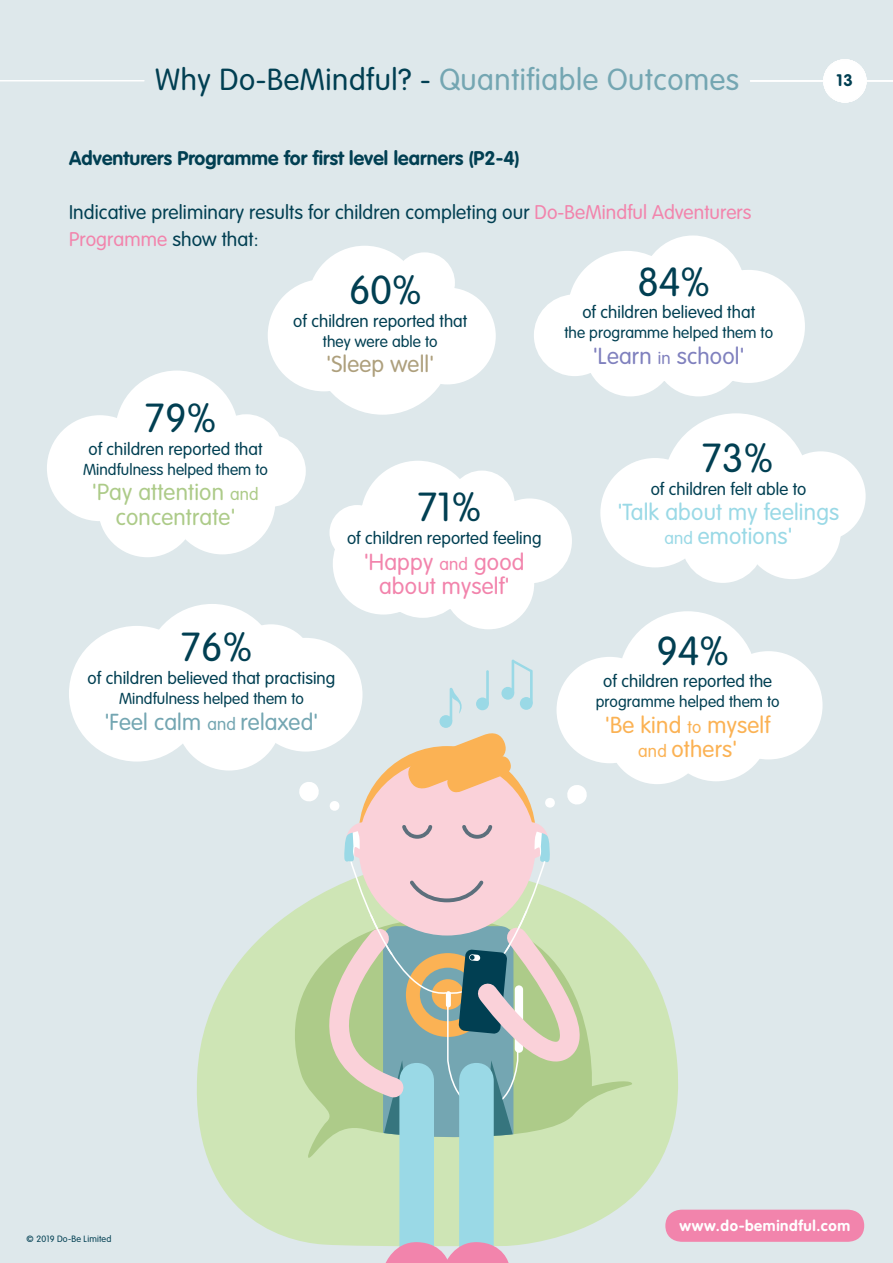
<style>
.page{position:relative;width:893px;height:1263px;background:#fff}
.page>*{position:absolute;margin:0;border:0;box-sizing:border-box;transform-origin:0 0}
.t1{font:300 39.9px "VAG Rounded";letter-spacing:.005em;color:#013f52}
.t2{font:300 30px "VAG Rounded";letter-spacing:.02em;color:#74a6b2}
.t3{font:300 22.8px/24.2px "VAG Rounded";letter-spacing:.01em;color:#9ad9e6;text-align:center}
.t4{font:300 22.8px/24.2px "VAG Rounded";letter-spacing:.01em;color:#adcb89;text-align:center}
.t5{font:300 22.8px/24.2px "VAG Rounded";letter-spacing:.01em;color:#fbb254;text-align:center}
.t6{font:300 22.8px/24.2px "VAG Rounded";letter-spacing:.01em;color:#f284ac;text-align:center}
.t7{font:300 22.8px "VAG Rounded";letter-spacing:.01em;color:#74a6b2}
.t8{font:300 22.8px "VAG Rounded";letter-spacing:.01em;color:#8081be}
.t9{font:300 22.8px "VAG Rounded";letter-spacing:.01em;color:#aea07d}
.t10{font:300 19.5px/27px "VAG Rounded";letter-spacing:.005em;color:#013f52}
.t11{font:700 19.5px "VAG Rounded";letter-spacing:.005em;color:#013f52}
.t12{font:300 17.1px "VAG Rounded";letter-spacing:.005em;color:#013f52}
.t13{font:700 16.5px "VAG Rounded";color:#013f52}
.t14{font:300 15.6px "VAG Rounded";letter-spacing:.005em;color:#013f52}
.t15{font:700 15px "VAG Rounded";letter-spacing:.04em;color:#fff}
.t16{font:300 9px "VAG Rounded";letter-spacing:.02em;color:#013f52}
.s1{color:#013f52}
.s2{color:#f284ac}
.s3{font-size:17.1px}
</style>
<div class="page">
<div style="left:1px;top:0;width:892px;height:1263px;background:#dee8eb"></div>
<hr style="left:0;top:80px;width:144px;height:1px;background:#fff">
<div style="left:308px;top:246px;width:114px;height:114px;background:#fff;border-radius:50%"></div>
<div style="left:399px;top:287px;width:97px;height:97px;background:#fff;border-radius:50%"></div>
<div style="left:268px;top:279px;width:112px;height:112px;background:#fff;border-radius:50%"></div>
<div style="left:312px;top:274px;width:141px;height:141px;background:#fff;border-radius:50%"></div>
<div style="left:394px;top:252px;width:61px;height:61px;background:#fff;border-radius:50%"></div>
<div style="left:665px;top:415px;width:142px;height:142px;background:#fff;border-radius:50%"></div>
<div style="left:683px;top:502px;width:79px;height:79px;background:#fff;border-radius:50%"></div>
<div style="left:681px;top:500px;width:83px;height:83px;border:4px solid #fff;border-radius:50%"></div>
<div style="left:778px;top:453px;width:85px;height:86px;background:#fff;border-radius:50%"></div>
<div style="left:776px;top:451px;width:90px;height:90px;border:4px solid #fff;border-radius:50%"></div>
<div style="left:602px;top:460px;width:106px;height:105px;background:#fff;border-radius:50%"></div>
<div style="left:600px;top:458px;width:110px;height:109px;border:4px solid #fff;border-radius:50%"></div>
<div style="left:746px;top:484px;width:93px;height:93px;background:#fff;border-radius:50%"></div>
<div style="left:743px;top:482px;width:98px;height:97px;border:4px solid #fff;border-radius:50%"></div>
<div style="left:122px;top:377px;width:110px;height:110px;background:#fff;border-radius:50%"></div>
<div style="left:115px;top:371px;width:123px;height:123px;border:13px solid #fff;border-radius:50%"></div>
<div style="left:217px;top:421px;width:59px;height:59px;background:#fff;border-radius:50%"></div>
<div style="left:210px;top:414px;width:72px;height:72px;border:13px solid #fff;border-radius:50%"></div>
<div style="left:240px;top:442px;width:59px;height:58px;background:#fff;border-radius:50%"></div>
<div style="left:234px;top:435px;width:72px;height:72px;border:13px solid #fff;border-radius:50%"></div>
<div style="left:105px;top:465px;width:85px;height:86px;background:#fff;border-radius:50%"></div>
<div style="left:98px;top:459px;width:99px;height:98px;border:13px solid #fff;border-radius:50%"></div>
<div style="left:53px;top:422px;width:93px;height:93px;background:#fff;border-radius:50%"></div>
<div style="left:47px;top:415px;width:106px;height:106px;border:13px solid #fff;border-radius:50%"></div>
<div style="left:176px;top:455px;width:93px;height:93px;background:#fff;border-radius:50%"></div>
<div style="left:169px;top:448px;width:106px;height:106px;border:13px solid #fff;border-radius:50%"></div>
<div style="left:621px;top:614px;width:133px;height:133px;background:#fff;border-radius:50%"></div>
<div style="left:559px;top:660px;width:101px;height:100px;background:#fff;border-radius:50%"></div>
<div style="left:556px;top:657px;width:107px;height:106px;border:6px solid #fff;border-radius:50%"></div>
<div style="left:717px;top:654px;width:103px;height:103px;background:#fff;border-radius:50%"></div>
<div style="left:714px;top:651px;width:108px;height:108px;border:6px solid #fff;border-radius:50%"></div>
<div style="left:666px;top:678px;width:100px;height:100px;background:#fff;border-radius:50%"></div>
<div style="left:663px;top:675px;width:106px;height:106px;border:6px solid #fff;border-radius:50%"></div>
<div style="left:611px;top:688px;width:93px;height:93px;background:#fff;border-radius:50%"></div>
<div style="left:608px;top:685px;width:99px;height:99px;border:6px solid #fff;border-radius:50%"></div>
<svg style="left:329px;top:461px;width:243px;height:168px"></svg>
<svg style="left:299px;top:782px;width:20px;height:20px"></svg>
<svg style="left:330px;top:801px;width:10px;height:10px"></svg>
<svg style="left:567px;top:785px;width:20px;height:20px"></svg>
<svg style="left:545px;top:798px;width:10px;height:10px"></svg>
<svg style="left:534px;top:235px;width:271px;height:162px"></svg>
<svg style="left:197px;top:929px;width:495px;height:306px;fill:#cee5b5"></svg>
<svg style="left:270px;top:910px;width:363px;height:260px;background:#cee4b7"></svg>
<div style="left:359px;top:746px;width:177px;height:177px;background:#fbb254;border-radius:50%"></div>
<div style="left:359px;top:758px;width:176px;height:177px;background:#fad1d9;border-radius:50%"></div>
<svg style="left:406px;top:733px;width:106px;height:60px"></svg>
<svg style="left:280px;top:822px;width:313px;height:441px"></svg>
<div style="left:501px;top:687px;width:13px;height:13px;background:#9ad9e6;border-radius:50%"></div>
<hr style="left:512px;top:660px;width:2px;height:34px;background:#9ad9e6">
<div style="left:520px;top:697px;width:13px;height:13px;background:#9ad9e6;border-radius:50%"></div>
<hr style="left:530px;top:670px;width:3px;height:34px;background:#9ad9e6">
<div style="left:476px;top:697px;width:13px;height:13px;background:#9ad9e6;border-radius:50%"></div>
<hr style="left:486px;top:670px;width:3px;height:35px;background:#9ad9e6">
<div style="left:439px;top:715px;width:13px;height:13px;background:#9ad9e6;border-radius:50%"></div>
<hr style="left:450px;top:688px;width:2px;height:34px;background:#9ad9e6">
<svg style="left:452px;top:688px;width:10px;height:26px"></svg>
<svg style="left:514px;top:660px;width:17px;height:12px"></svg>
<div style="left:144px;top:604px;width:136px;height:136px;background:#fff;border-radius:50%"></div>
<div style="left:69px;top:626px;width:136px;height:135px;background:#fff;border-radius:50%"></div>
<div style="left:227px;top:624px;width:88px;height:88px;background:#fff;border-radius:50%"></div>
<div style="left:249px;top:638px;width:113px;height:113px;background:#fff;border-radius:50%"></div>
<div style="left:176px;top:665px;width:106px;height:105px;background:#fff;border-radius:50%"></div>
<div style="left:823px;top:59px;width:44px;height:44px;border:2px solid #fff;border-radius:50%"></div>
<hr style="left:751px;top:80px;width:142px;height:1px;background:#fff">
<div style="left:824px;top:60px;width:42px;height:42px;background:#fff;border-radius:50%"></div>
<div style="left:823px;top:59px;width:43px;height:44px;border:2px solid #fff;border-radius:50%"></div>
<div style="left:665px;top:1210px;width:199px;height:32px;background:#f284ac"></div>
<p class="t2" style="left:155px;top:62px;width:585px"><span class="s1">Why Do-BeMindful? -</span> Quantifiable Outcomes</p>
<p class="t11" style="left:69px;top:146px;width:452px">Adventurers Programme for first level learners (P2-4)</p>
<p class="t10" style="left:69px;top:198px;width:684px">Indicative preliminary results for children completing our <span class="s2">Do-BeMindful Adventurers<br>Programme</span> show that:</p>
<p class="t1" style="left:349px;top:267px;width:74px">60%</p>
<p class="t12" style="left:293px;top:311px;width:176px">of children reported that</p>
<p class="t14" style="left:323px;top:332px;width:116px">they were able to</p>
<p class="t9" style="left:326px;top:351px;width:109px">'Sleep well'</p>
<p class="t1" style="left:637px;top:259px;width:74px">84%</p>
<p class="t12" style="left:582px;top:303px;width:174px">of children believed that</p>
<p class="t14" style="left:564px;top:324px;width:210px">the programme helped them to</p>
<p class="t8" style="left:593px;top:343px;width:153px">'Learn <span class="s3">in</span> school'</p>
<p class="t13" style="left:837px;top:70px;width:17px">13</p>
<p class="t1" style="left:145px;top:395px;width:73px">79%</p>
<p class="t12" style="left:88px;top:439px;width:176px">of children reported that</p>
<p class="t14" style="left:83px;top:460px;width:186px">Mindfulness helped them to</p>
<p class="t4" style="left:92px;top:480px;width:168px">'Pay attention <span class="s3">and </span>concentrate'</p>
<p class="t1" style="left:417px;top:484px;width:65px">71%</p>
<p class="t12" style="left:347px;top:528px;width:196px">of children reported feeling</p>
<p class="t6" style="left:364px;top:550px;width:162px">'Happy <span class="s3">and</span> good about myself'</p>
<p class="t1" style="left:181px;top:624px;width:73px">76%</p>
<p class="t12" style="left:88px;top:668px;width:249px">of children believed that practising</p>
<p class="t14" style="left:119px;top:690px;width:186px">Mindfulness helped them to</p>
<p class="t7" style="left:105px;top:709px;width:215px">'Feel calm <span class="s3">and</span> relaxed'</p>
<p class="t1" style="left:702px;top:435px;width:73px">73%</p>
<p class="t12" style="left:651px;top:479px;width:157px">of children felt able to</p>
<p class="t3" style="left:618px;top:500px;width:223px">'Talk about my feelings <span class="s3">and</span> emotions'</p>
<p class="t1" style="left:656px;top:628px;width:74px">94%</p>
<p class="t12" style="left:603px;top:672px;width:170px">of children reported the</p>
<p class="t14" style="left:596px;top:693px;width:185px">programme helped them to</p>
<p class="t5" style="left:605px;top:713px;width:167px">'Be kind <span class="s3">to</span> myself <span class="s3">and</span> others'</p>
<p class="t16" style="left:27px;top:1234px;width:86px">© 2019 Do-Be Limited</p>
<p class="t15" style="left:680px;top:1217px;width:172px">www.do-bemindful.com</p>
</div>
